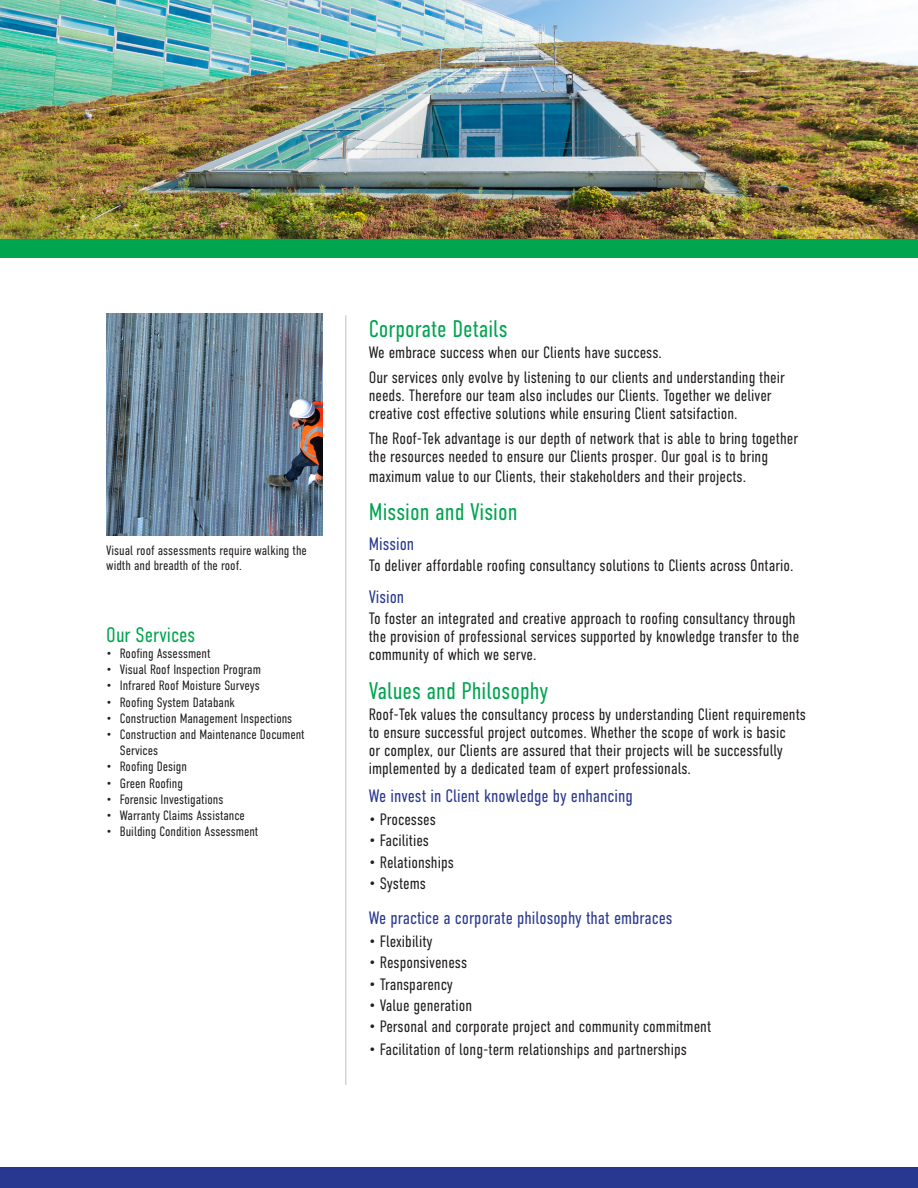
<style>
.page{position:relative;width:918px;height:1188px;background:#fff}
.page>*{position:absolute;margin:0;border:0;box-sizing:border-box;transform-origin:0 0}
.Überschrift2{font:300 24px "DIN Condensed";color:#00a54f}
.Überschrift1{font:300 24px "DIN Condensed";color:#00a54f}
.Überschrift3{font:300 21px "DIN Condensed";color:#00a54f}
.Fließtext_-_links{font:300 18px "DIN Condensed";color:#283890}
.Überschrift3-2{font:300 18px "DIN Condensed";color:#283890}
.Fließtext_-_links-2{font:300 16.5px/18px "DIN Condensed";color:#231f20}
.Bildunterschrift{font:300 13.5px/15px "DIN Condensed";color:#231f20}
</style>
<div class="page">
<hr style="left:346px;top:315px;width:1px;height:770px;background:#bcbdc0">
<div style="left:0;top:1167px;width:918px;height:21px;background:#283890"></div>
<div style="left:0;top:239px;width:918px;height:19px;background:#00a54f"></div>
<img style="left:106px;top:314px;width:217px;height:221px">
<img style="left:0;top:0;width:918px;height:238px">
<p class="Bildunterschrift" style="left:106px;top:543px;width:202px">Visual roof assessments require walking the width and breadth of the roof.</p>
<p class="Überschrift3" style="left:106px;top:623px;width:90px">Our Services</p>
<p class="Bildunterschrift" style="left:106px;top:646px;width:106px">• Roofing Assessment</p>
<p class="Bildunterschrift" style="left:106px;top:662px;width:156px">• Visual Roof Inspection Program</p>
<p class="Bildunterschrift" style="left:106px;top:678px;width:155px">• Infrared Roof Moisture Surveys</p>
<p class="Bildunterschrift" style="left:106px;top:694px;width:130px">• Roofing System Databank</p>
<p class="Bildunterschrift" style="left:106px;top:711px;width:188px">• Construction Management Inspections</p>
<p class="Bildunterschrift" style="left:120px;top:726px;width:186px;line-height:16.2px;text-indent:-14px">• Construction and Maintenance Document<br>Services</p>
<p class="Bildunterschrift" style="left:106px;top:759px;width:82px">• Roofing Design</p>
<p class="Bildunterschrift" style="left:106px;top:775px;width:78px">• Green Roofing</p>
<p class="Bildunterschrift" style="left:106px;top:792px;width:119px">• Forensic Investigations</p>
<p class="Bildunterschrift" style="left:106px;top:808px;width:140px">• Warranty Claims Assistance</p>
<p class="Bildunterschrift" style="left:106px;top:824px;width:154px">• Building Condition Assessment</p>
<p class="Überschrift1" style="left:369px;top:315px;width:140px">Corporate Details</p>
<p class="Fließtext_-_links-2" style="left:369px;top:344px;width:295px">We embrace success when our Clients have success.</p>
<p class="Fließtext_-_links-2" style="left:369px;top:368px;width:418px">Our services only evolve by listening to our clients and understanding their needs. Therefore our team also includes our Clients. Together we deliver creative cost effective solutions while ensuring Client satsifaction.</p>
<p class="Fließtext_-_links-2" style="left:369px;top:429px;width:431px">The Roof-Tek advantage is our depth of network that is able to bring together the resources needed to ensure our Clients prosper. Our goal is to bring</p>
<p class="Fließtext_-_links-2" style="left:369px;top:467px;width:379px">maximum value to our Clients, their stakeholders and their projects.</p>
<p class="Überschrift2" style="left:369px;top:499px;width:150px">Mission and Vision</p>
<p class="Überschrift3-2" style="left:369px;top:533px;width:47px">Mission</p>
<p class="Fließtext_-_links-2" style="left:369px;top:556px;width:426px">To deliver affordable roofing consultancy solutions to Clients across Ontario.</p>
<p class="Überschrift3-2" style="left:369px;top:586px;width:37px">Vision</p>
<p class="Fließtext_-_links-2" style="left:369px;top:609px;width:432px">To foster an integrated and creative approach to roofing consultancy through the provision of professional services supported by knowledge transfer to the community of which we serve.</p>
<p class="Überschrift2" style="left:369px;top:677px;width:181px">Values and Philosophy</p>
<p class="Fließtext_-_links-2" style="left:369px;top:705px;width:439px">Roof-Tek values the consultancy process by understanding Client requirements to ensure successful project outcomes. Whether the scope of work is basic<br>or complex, our Clients are assured that their projects will be successfully implemented by a dedicated team of expert professionals.</p>
<p class="Fließtext_-_links" style="left:369px;top:786px;width:265px">We invest in Client knowledge by enhancing</p>
<p class="Fließtext_-_links-2" style="left:369px;top:811px;width:69px">• Processes</p>
<p class="Fließtext_-_links-2" style="left:369px;top:832px;width:62px">• Facilities</p>
<p class="Fließtext_-_links-2" style="left:369px;top:853px;width:87px">• Relationships</p>
<p class="Fließtext_-_links-2" style="left:369px;top:874px;width:59px">• Systems</p>
<p class="Fließtext_-_links" style="left:369px;top:908px;width:305px">We practice a corporate philosophy that embraces</p>
<p class="Fließtext_-_links-2" style="left:369px;top:932px;width:65px">• Flexibility</p>
<p class="Fließtext_-_links-2" style="left:369px;top:954px;width:100px">• Responsiveness</p>
<p class="Fließtext_-_links-2" style="left:369px;top:975px;width:86px">• Transparency</p>
<p class="Fließtext_-_links-2" style="left:369px;top:996px;width:105px">• Value generation</p>
<p class="Fließtext_-_links-2" style="left:369px;top:1017px;width:344px">• Personal and corporate project and community commitment</p>
<p class="Fließtext_-_links-2" style="left:369px;top:1040px;width:320px">• Facilitation of long-term relationships and partnerships</p>
</div>
